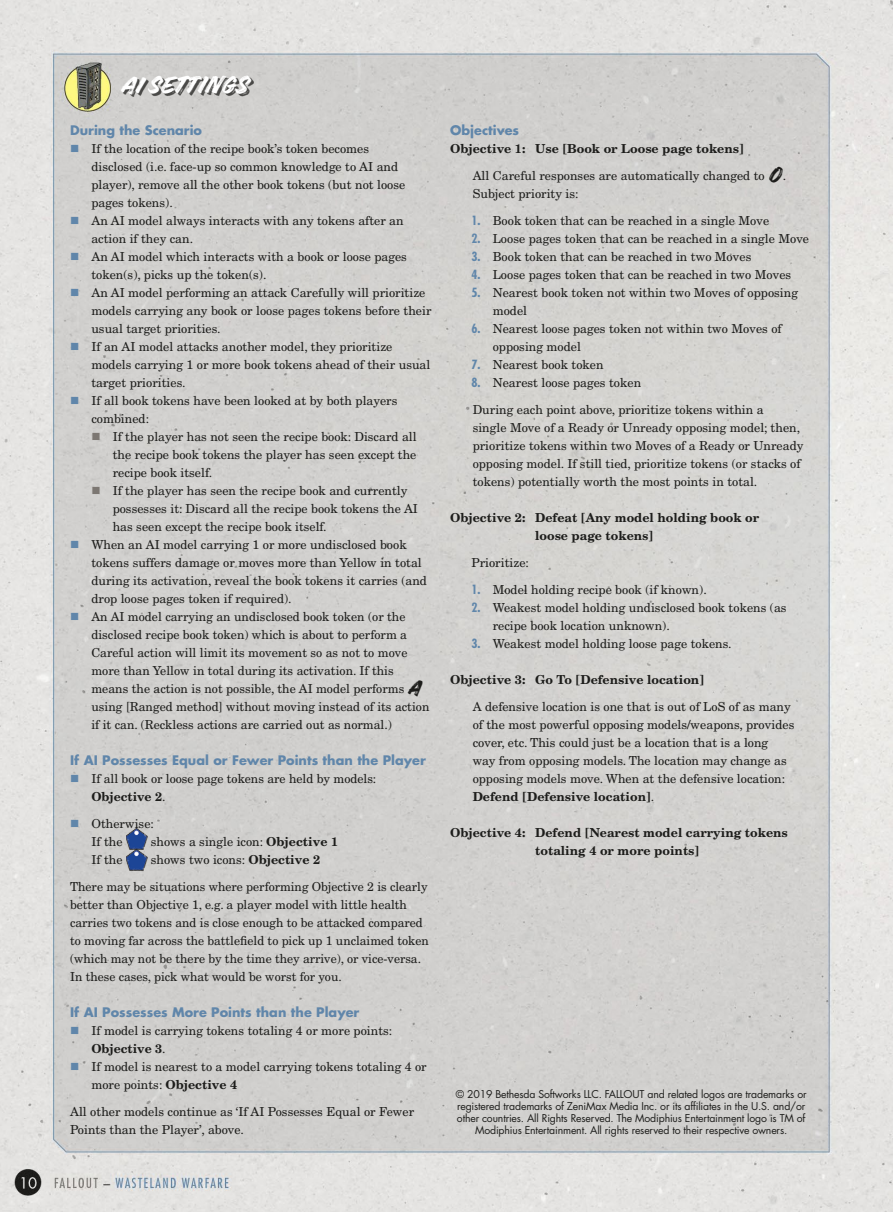
<style>
.page{position:relative;width:893px;height:1212px;background:#fff}
.page>*{position:absolute;margin:0;border:0;box-sizing:border-box;transform-origin:0 0}
.t1{font:28.5px "Handelson Two";letter-spacing:.01em;color:#fff}
.t2{font:700 12.9px "Futura Std";color:#6086aa}
.t3{font:12.3px/18px "New Century Schlbk LT Std";color:#1d1d1b}
.t4{font:700 12.3px/18px "New Century Schlbk LT Std";color:#1d1d1b}
.t5{font:10.5px/12px "Futura Std";letter-spacing:-.015em;color:#1d1d1b;text-align:center}
.s1{color:#6086aa}
.s2{color:#7c7772}
.s3{font-family:"Handelson Two";font-size:25.5px}
.s4{font-weight:700}
.s5{font-family:"Futura Std";font-weight:700;font-stretch:condensed;color:#6086aa}
</style>
<div class="page">
<img style="left:0;top:0;width:893px;height:1212px">
<img style="left:126px;top:828px;width:21px;height:42px">
<div style="left:123px;top:78px;width:130px;height:19px;background:#1d1d1b;opacity:.75"></div>
<h1 class="t1" style="left:121px;top:69px;width:128px">AI SETTINGS</h1>
<p class="t2" style="left:70px;top:122px;width:133px">During the Scenario</p>
<p class="t3" style="left:91px;top:140px;width:315px;text-indent:-21px"><span class="s1">■</span> If the location of the recipe book’s token becomes disclosed (i.e. face-up so common knowledge to AI and player), remove all the other book tokens (but not loose pages tokens).</p>
<p class="t3" style="left:91px;top:212px;width:314px;text-indent:-21px"><span class="s1">■</span> An AI model always interacts with any tokens after an action if they can.</p>
<p class="t3" style="left:91px;top:248px;width:317px;text-indent:-21px"><span class="s1">■</span> An AI model which interacts with a book or loose pages token(s), picks up the token(s).</p>
<p class="t3" style="left:91px;top:284px;width:342px;text-indent:-21px"><span class="s1">■</span> An AI model performing an attack Carefully will prioritize models carrying any book or loose pages tokens before their usual target priorities.</p>
<p class="t3" style="left:91px;top:338px;width:340px;text-indent:-21px"><span class="s1">■</span> If an AI model attacks another model, they prioritize models carrying 1 or more book tokens ahead of their usual target priorities.</p>
<p class="t3" style="left:91px;top:392px;width:307px;text-indent:-21px"><span class="s1">■</span> If all book tokens have been looked at by both players combined:</p>
<p class="t3" style="left:113px;top:428px;width:306px;text-align:justify;text-indent:-21px"><span class="s2">■</span> If the player has not seen the recipe book: Discard all the recipe book tokens the player has seen except the recipe book itself.</p>
<p class="t3" style="left:113px;top:482px;width:307px;text-indent:-21px"><span class="s2">■</span> If the player has seen the recipe book and currently possesses it: Discard all the recipe book tokens the AI has seen except the recipe book itself.</p>
<p class="t3" style="left:91px;top:536px;width:337px;text-indent:-21px"><span class="s1">■</span> When an AI model carrying 1 or more undisclosed book tokens suffers damage or moves more than Yellow in total during its activation, reveal the book tokens it carries (and drop loose pages token if required).</p>
<p class="t3" style="left:91px;top:608px;width:340px;text-indent:-21px"><span class="s1">■</span> An AI model carrying an undisclosed book token (or the disclosed recipe book token) which is about to perform a Careful action will limit its movement so as not to move more than Yellow in total during its activation. If this means the action is not possible, the AI model performs <span class="s3">A </span>using [Ranged method] without moving instead of its action if it can. (Reckless actions are carried out as normal.)</p>
<p class="t2" style="left:70px;top:752px;width:357px">If AI Possesses Equal or Fewer Points than the Player</p>
<p class="t3" style="left:91px;top:770px;width:286px;text-indent:-21px"><span class="s1">■</span> If all book or loose page tokens are held by models:<br><span class="s4">Objective 2</span>.</p>
<p class="t3" style="left:91px;top:815px;width:64px;text-indent:-21px"><span class="s1">■</span> Otherwise:<br>If the</p>
<p class="t3" style="left:151px;top:833px;width:189px">shows a single icon: <span class="s4">Objective 1</span></p>
<p class="t3" style="left:70px;top:846px;width:359px;line-height:27px;text-indent:81px">shows two icons: <span class="s4">Objective 2<br></span>There may be situations where performing Objective 2 is clearly</p>
<p class="t3" style="left:70px;top:896px;width:360px">better than Objective 1, e.g. a player model with little health carries two tokens and is close enough to be attacked compared to moving far across the battlefield to pick up 1 unclaimed token (which may not be there by the time they arrive), or vice-versa.<br>In these cases, pick what would be worst for you.</p>
<p class="t2" style="left:70px;top:1004px;width:291px">If AI Possesses More Points than the Player</p>
<p class="t3" style="left:91px;top:1022px;width:302px;text-indent:-21px"><span class="s1">■</span> If model is carrying tokens totaling 4 or more points:<br><span class="s4">Objective 3</span>.</p>
<p class="t3" style="left:91px;top:1058px;width:337px;text-indent:-21px"><span class="s1">■</span> If model is nearest to a model carrying tokens totaling 4 or more points: <span class="s4">Objective 4</span></p>
<p class="t3" style="left:70px;top:1103px;width:346px">All other models continue as ‘If AI Possesses Equal or Fewer<br>Points than the Player’, above.</p>
<p class="t3" style="left:91px;top:851px;width:33px">If the</p>
<p class="t2" style="left:450px;top:122px;width:70px">Objectives</p>
<p class="t3" style="left:473px;top:135px;width:315px;line-height:27px;text-indent:-22px"><span class="s4">Objective 1: Use [Book or Loose page tokens]<br></span>All Careful responses are automatically changed to <span class="s3">O</span>.</p>
<p class="t3" style="left:473px;top:185px;width:107px">Subject priority is:</p>
<p class="t3" style="left:471px;top:212px;width:299px"><span class="s5">1.</span> Book token that can be reached in a single Move</p>
<p class="t3" style="left:471px;top:230px;width:339px"><span class="s5">2.</span> Loose pages token that can be reached in a single Move</p>
<p class="t3" style="left:471px;top:248px;width:281px"><span class="s5">3.</span> Book token that can be reached in two Moves</p>
<p class="t3" style="left:471px;top:266px;width:321px"><span class="s5">4.</span> Loose pages token that can be reached in two Moves</p>
<p class="t3" style="left:493px;top:284px;width:307px;text-indent:-21px"><span class="s5">5.</span> Nearest book token not within two Moves of opposing model</p>
<p class="t3" style="left:493px;top:320px;width:291px;text-indent:-21px"><span class="s5">6.</span> Nearest loose pages token not within two Moves of opposing model</p>
<p class="t3" style="left:471px;top:356px;width:134px"><span class="s5">7.</span> Nearest book token</p>
<p class="t3" style="left:471px;top:369px;width:294px;line-height:27px"><span class="s5">8.</span> Nearest loose pages token<br>During each point above, prioritize tokens within a</p>
<p class="t3" style="left:473px;top:419px;width:332px">single Move of a Ready or Unready opposing model; then, prioritize tokens within two Moves of a Ready or Unready opposing model. If still tied, prioritize tokens (or stacks of tokens) potentially worth the most points in total.</p>
<p class="t4" style="left:535px;top:509px;width:225px;text-indent:-85px">Objective 2: Defeat [Any model holding book or loose page tokens]</p>
<p class="t3" style="left:471px;top:554px;width:59px">Prioritize:</p>
<p class="t3" style="left:471px;top:581px;width:237px"><span class="s5">1.</span> Model holding recipe book (if known).</p>
<p class="t3" style="left:493px;top:599px;width:295px;text-indent:-21px"><span class="s5">2.</span> Weakest model holding undisclosed book tokens (as recipe book location unknown).</p>
<p class="t3" style="left:471px;top:635px;width:262px"><span class="s5">3.</span> Weakest model holding loose page tokens.</p>
<p class="t4" style="left:450px;top:671px;width:256px">Objective 3: Go To [Defensive location]</p>
<p class="t3" style="left:473px;top:698px;width:323px">A defensive location is one that is out of LoS of as many of the most powerful opposing models/weapons, provides cover, etc. This could just be a location that is a long<br>way from opposing models. The location may change as opposing models move. When at the defensive location:<br><span class="s4">Defend [Defensive location]</span>.</p>
<p class="t4" style="left:450px;top:824px;width:339px;text-align:center">Objective 4: Defend [Nearest model carrying tokens totaling 4 or more points]</p>
<p class="t5" style="left:456px;top:1088px;width:352px">© 2019 Bethesda Softworks LLC. FALLOUT and related logos are trademarks or registered trademarks of ZeniMax Media Inc. or its affiliates in the U.S. and/or other countries. All Rights Reserved. The Modiphius Entertainment logo is TM of Modiphius Entertainment. All rights reserved to their respective owners.</p>
</div>
